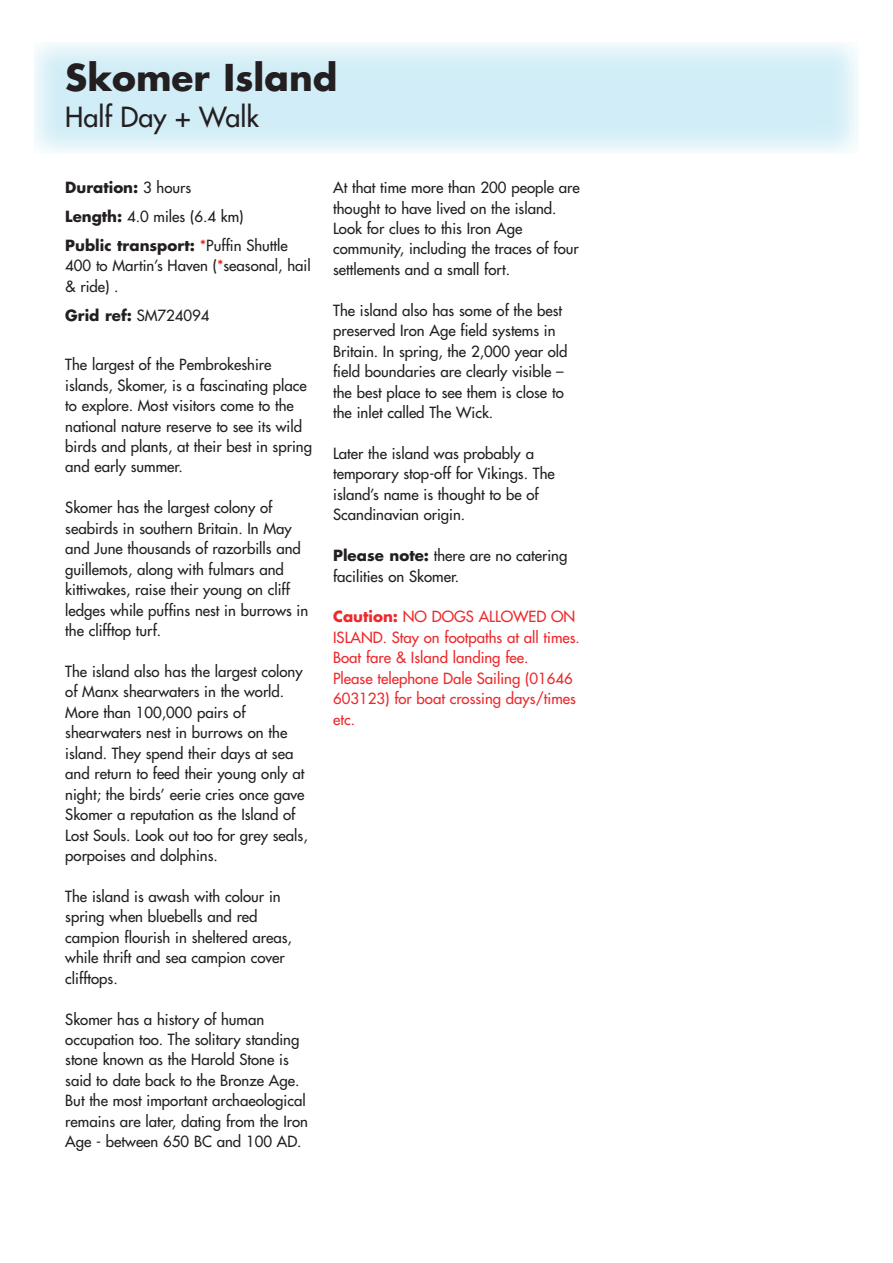
<style>
.page{position:relative;width:893px;height:1263px;background:#fff}
.page>*{position:absolute;margin:0;border:0;box-sizing:border-box;transform-origin:0 0}
.t1{font:700 36px "Futura";color:#231f20}
.t2{font:27px "Futura";color:#231f20}
.t3{font:15px/20.4px "Futura";color:#231f20}
.t4{font:15px/20.4px "Futura";color:#ec2a2d}
.t5{font:700 15px "Futura";color:#231f20}
.s1{font-weight:700}
.s2{color:#ea2924}
.s3{font-weight:400}
</style>
<div class="page">
<h1 class="t1" style="left:65px;top:61px;width:274px">Skomer Island</h1>
<h2 class="t2" style="left:65px;top:104px;width:195px">Half Day + Walk</h2>
<p class="t3" style="left:65px;top:174px;width:224px;line-height:29px"><span class="s1">Duration:</span> 3 hours<br><span class="s1">Length:</span> 4.0 miles (6.4 km)<br><span class="s1">Public transport:</span> <span class="s2">*</span>Puffin Shuttle</p>
<p class="t3" style="left:65px;top:257px;width:247px">400 to Martin’s Haven (<span class="s2">*</span>seasonal, hail &amp; ride) .</p>
<p class="t5" style="left:65px;top:308px;width:146px">Grid ref: <span class="s3">SM724094</span></p>
<p class="t3" style="left:65px;top:356px;width:248px">The largest of the Pembrokeshire islands, Skomer, is a fascinating place to explore. Most visitors come to the national nature reserve to see its wild birds and plants, at their best in spring and early summer.</p>
<p class="t3" style="left:65px;top:499px;width:244px">Skomer has the largest colony of seabirds in southern Britain. In May and June thousands of razorbills and guillemots, along with fulmars and kittiwakes, raise their young on cliff ledges while puffins nest in burrows in the clifftop turf.</p>
<p class="t3" style="left:65px;top:662px;width:244px">The island also has the largest colony of Manx shearwaters in the world.<br>More than 100,000 pairs of shearwaters nest in burrows on the island. They spend their days at sea and return to feed their young only at night; the birds’ eerie cries once gave Skomer a reputation as the Island of Lost Souls. Look out too for grey seals, porpoises and dolphins.</p>
<p class="t3" style="left:65px;top:887px;width:228px">The island is awash with colour in spring when bluebells and red campion flourish in sheltered areas, while thrift and sea campion cover clifftops.</p>
<p class="t3" style="left:65px;top:1010px;width:244px">Skomer has a history of human occupation too. The solitary standing stone known as the Harold Stone is said to date back to the Bronze Age.<br>But the most important archaeological remains are later, dating from the Iron Age - between 650 BC and 100 AD.</p>
<p class="t3" style="left:333px;top:178px;width:248px">At that time more than 200 people are thought to have lived on the island.<br>Look for clues to this Iron Age community, including the traces of four settlements and a small fort.</p>
<p class="t3" style="left:333px;top:301px;width:236px">The island also has some of the best preserved Iron Age field systems in Britain. In spring, the 2,000 year old field boundaries are clearly visible – the best place to see them is close to the inlet called The Wick.</p>
<p class="t3" style="left:333px;top:444px;width:223px">Later the island was probably a temporary stop-off for Vikings. The island’s name is thought to be of<br>Scandinavian origin.</p>
<p class="t3" style="left:333px;top:546px;width:236px"><span class="s1">Please note:</span> there are no catering facilities on Skomer.</p>
<p class="t4" style="left:333px;top:608px;width:248px"><span class="s1">Caution:</span> NO DOGS ALLOWED ON<br>ISLAND. Stay on footpaths at all times.<br>Boat fare &amp; Island landing fee.<br>Please telephone Dale Sailing (01646<br>603123) for boat crossing days/times etc.</p>
</div>
